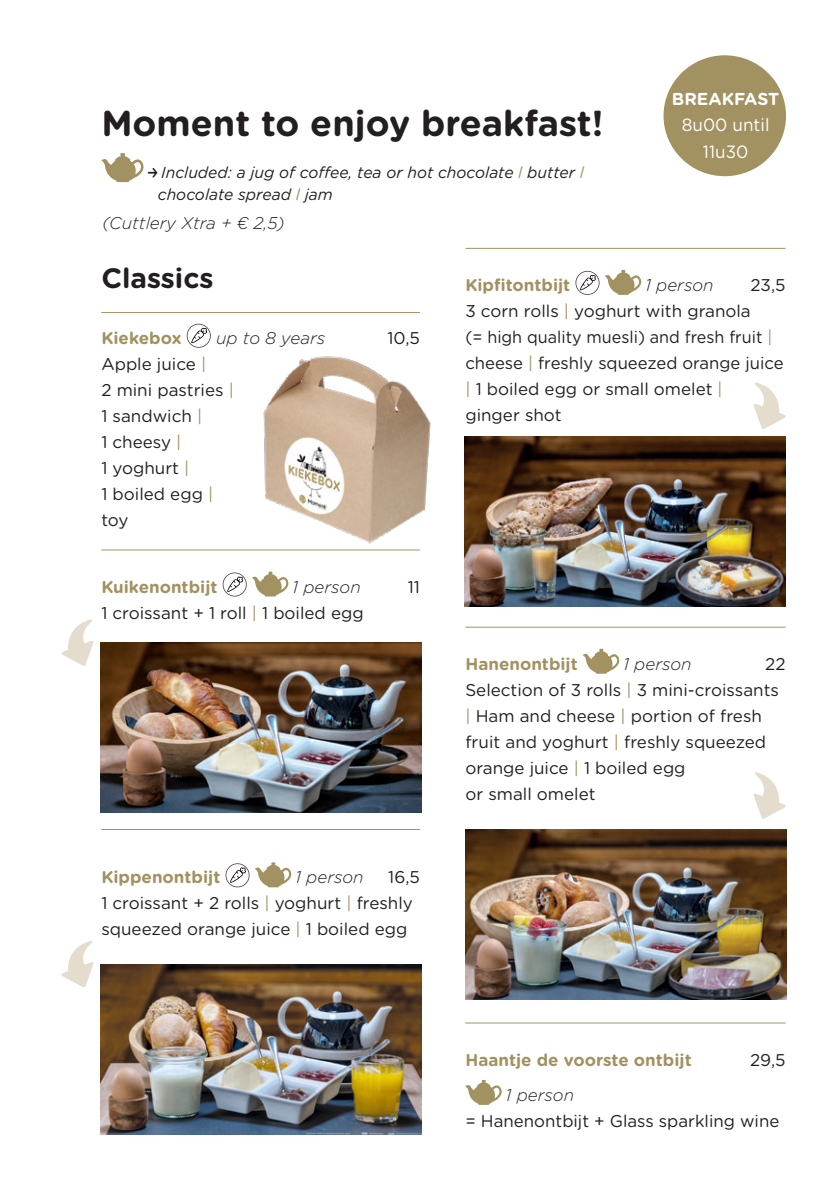
<style>
.page{position:relative;width:840px;height:1191px;background:#fff}
.page>*{position:absolute;margin:0;border:0;box-sizing:border-box;transform-origin:0 0}
.t1{font:700 36px "Gotham Rounded";color:#231f20}
.t2{font:700 28px "Gotham Rounded";color:#231f20}
.t3{font:17.8px/26.6px "Gotham Rounded";color:#fff;text-align:center;scale:.96 1}
.t4{font:700 17.2px "Gotham Rounded";color:#fff}
.t5{font:17px/26px "Gotham Rounded";color:#231f20}
.t6{font:700 17px "Gotham Rounded";color:#a29161}
.t7{font:italic 300 17px "Gotham Rounded";color:#231f20}
.t8{font:italic 16px/22px "Gotham Rounded";color:#231f20}
.s1{color:#a29161}
</style>
<div class="page">
<hr style="left:101px;top:312px;width:319px;height:1px;background:#a29161">
<hr style="left:101px;top:549px;width:319px;height:1px;background:#a29161">
<hr style="left:101px;top:829px;width:319px;height:1px;background:#a29161">
<svg style="left:187px;top:324px;width:24px;height:24px"></svg>
<svg style="left:222px;top:572px;width:24px;height:24px"></svg>
<svg style="left:252px;top:571px;width:37px;height:25px"></svg>
<svg style="left:225px;top:863px;width:24px;height:24px"></svg>
<svg style="left:255px;top:862px;width:37px;height:25px"></svg>
<img style="left:101px;top:642px;width:320px;height:171px">
<img style="left:101px;top:964px;width:320px;height:170px">
<svg style="left:61px;top:619px;width:32px;height:47px"></svg>
<svg style="left:61px;top:941px;width:32px;height:46px"></svg>
<svg style="left:753px;top:382px;width:32px;height:47px"></svg>
<svg style="left:753px;top:772px;width:32px;height:47px"></svg>
<hr style="left:465px;top:248px;width:320px;height:1px;background:#a29161">
<hr style="left:465px;top:626px;width:320px;height:1px;background:#a29161">
<hr style="left:465px;top:1022px;width:320px;height:1px;background:#a29161">
<svg style="left:575px;top:270px;width:66px;height:25px"></svg>
<svg style="left:583px;top:649px;width:36px;height:24px"></svg>
<svg style="left:465px;top:1080px;width:37px;height:24px"></svg>
<img style="left:263px;top:356px;width:168px;height:188px">
<img style="left:465px;top:829px;width:320px;height:170px">
<img style="left:464px;top:437px;width:321px;height:170px">
<div style="left:665px;top:58px;width:118px;height:116px;background:#a29161;border-radius:50%"></div>
<div style="left:663px;top:55px;width:122px;height:121px;border:5px solid #a29161;border-radius:50%"></div>
<svg style="left:101px;top:153px;width:43px;height:29px"></svg>
<p class="t1" style="left:101px;top:97px;width:503px">Moment to enjoy breakfast!</p>
<p class="t8" style="left:158px;top:161px;width:427px">Included: a jug of coffee, tea or hot chocolate <span class="s1">l</span> butter <span class="s1">l </span>chocolate spread <span class="s1">l</span> jam</p>
<p class="t7" style="left:102px;top:211px;width:184px">(Cuttlery Xtra + € 2,5)</p>
<p class="t4" style="left:671px;top:86px;width:109px">BREAKFAST</p>
<p class="t3" style="left:681px;top:111px;width:93px">8u00 until<br>11u30</p>
<p class="t2" style="left:101px;top:258px;width:114px">Classics</p>
<p class="t6" style="left:101px;top:325px;width:82px">Kiekebox</p>
<p class="t7" style="left:216px;top:326px;width:111px">up to 8 years</p>
<p class="t5" style="left:387px;top:324px;width:34px">10,5</p>
<p class="t5" style="left:101px;top:350px;width:134px">Apple juice <span class="s1">|<br></span>2 mini pastries <span class="s1">|<br></span>1 sandwich <span class="s1">|<br></span>1 cheesy <span class="s1">|</span></p>
<p class="t5" style="left:101px;top:454px;width:113px">1 yoghurt <span class="s1">|<br></span>1 boiled egg <span class="s1">| </span>toy</p>
<p class="t6" style="left:101px;top:574px;width:118px">Kuikenontbijt</p>
<p class="t7" style="left:292px;top:575px;width:70px">1 person</p>
<p class="t5" style="left:407px;top:573px;width:14px">11</p>
<p class="t5" style="left:101px;top:599px;width:264px">1 croissant + 1 roll <span class="s1">|</span> 1 boiled egg</p>
<p class="t6" style="left:101px;top:865px;width:120px">Kippenontbijt</p>
<p class="t7" style="left:295px;top:866px;width:70px">1 person</p>
<p class="t5" style="left:388px;top:863px;width:33px">16,5</p>
<p class="t5" style="left:101px;top:889px;width:313px">1 croissant + 2 rolls <span class="s1">|</span> yoghurt <span class="s1">|</span> freshly squeezed orange juice <span class="s1">|</span> 1 boiled egg</p>
<p class="t6" style="left:465px;top:272px;width:106px">Kipfitontbijt</p>
<p class="t7" style="left:645px;top:273px;width:70px">1 person</p>
<p class="t5" style="left:750px;top:271px;width:37px">23,5</p>
<p class="t5" style="left:465px;top:297px;width:319px">3 corn rolls <span class="s1">|</span> yoghurt with granola<br>(= high quality muesli) and fresh fruit <span class="s1">| </span>cheese <span class="s1">|</span> freshly squeezed orange juice <span class="s1">|</span> 1 boiled egg or small omelet <span class="s1">|</span></p>
<p class="t5" style="left:465px;top:401px;width:98px">ginger shot</p>
<p class="t6" style="left:465px;top:651px;width:114px">Hanenontbijt</p>
<p class="t7" style="left:623px;top:652px;width:70px">1 person</p>
<p class="t5" style="left:764px;top:650px;width:22px">22</p>
<p class="t5" style="left:465px;top:676px;width:315px">Selection of 3 rolls <span class="s1">|</span> 3 mini-croissants <span class="s1">|</span> Ham and cheese <span class="s1">|</span> portion of fresh fruit and yoghurt <span class="s1">|</span> freshly squeezed orange juice <span class="s1">|</span> 1 boiled egg<br>or small omelet</p>
<p class="t6" style="left:465px;top:1047px;width:228px">Haantje de voorste ontbijt</p>
<p class="t5" style="left:749px;top:1045px;width:37px">29,5</p>
<p class="t7" style="left:505px;top:1083px;width:70px">1 person</p>
<p class="t5" style="left:465px;top:1107px;width:315px">= Hanenontbijt + Glass sparkling wine</p>
</div>
